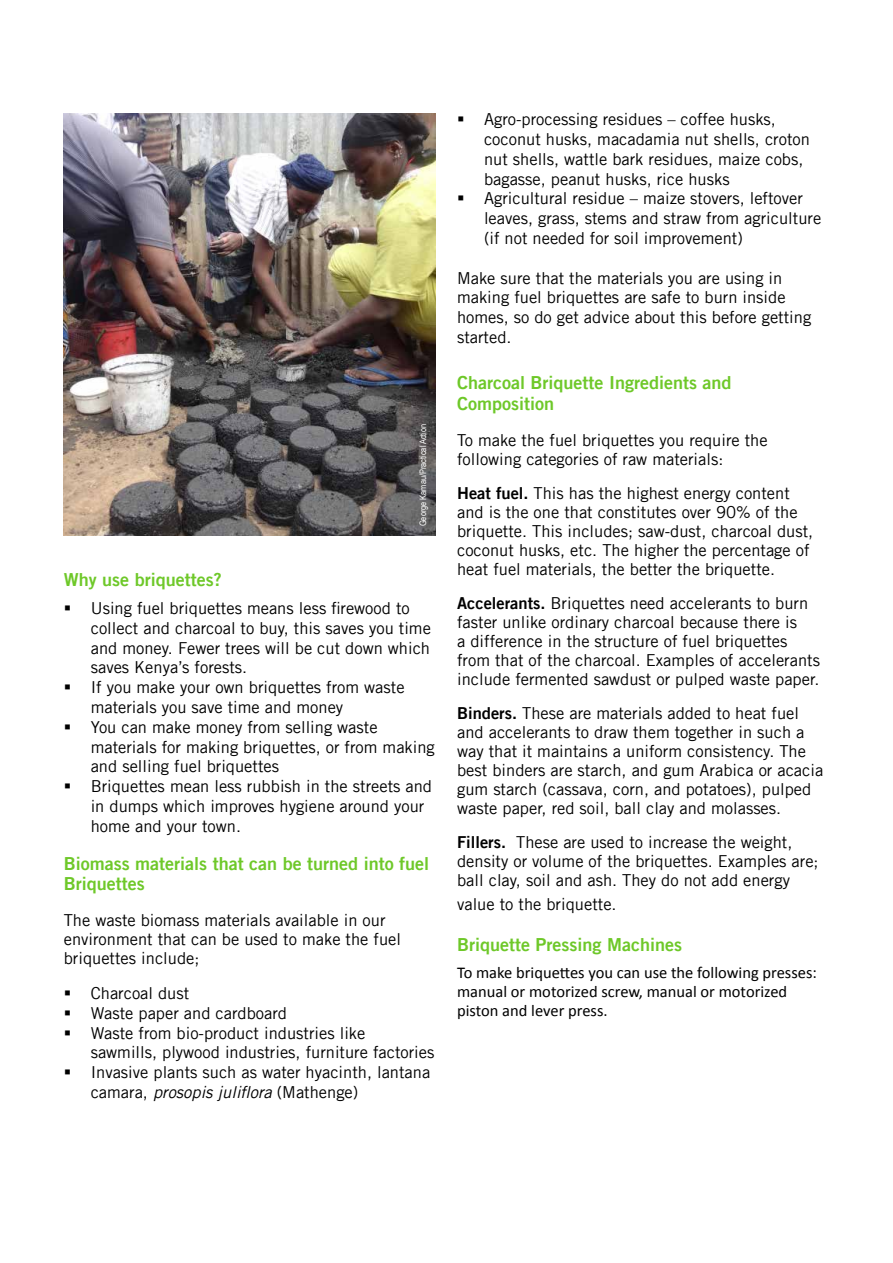
<style>
.page{position:relative;width:893px;height:1263px;background:#fff}
.page>*{position:absolute;margin:0;border:0;box-sizing:border-box;transform-origin:0 0}
.t1{font:18px/20.7px "Trade Gothic Bold Two";color:#6ec829}
.t2{font:16.5px/19.8px "Trade Gothic";color:#000}
.t3{font:16.5px/19px "Calibri";color:#000}
.t4{font:9px "Arial Narrow";color:#fff}
.s1{font-style:italic}
.s2{font-family:"Trade Gothic Bold Two"}
</style>
<div class="page">
<img style="left:64px;top:113px;width:372px;height:422px">
<p class="t4" style="left:416px;top:526px;width:104px;rotate:-90deg">George Kamau/Practical Action</p>
<p class="t1" style="left:64px;top:568px;width:159px">Why use briquettes?</p>
<p class="t2" style="left:91px;top:598px;width:342px;text-indent:-27px">▪ Using fuel briquettes means less firewood to collect and charcoal to buy, this saves you time and money. Fewer trees will be cut down which saves Kenya’s forests.</p>
<p class="t2" style="left:91px;top:677px;width:315px;text-indent:-27px">▪ If you make your own briquettes from waste materials you save time and money</p>
<p class="t2" style="left:91px;top:717px;width:346px;text-indent:-27px">▪ You can make money from selling waste materials for making briquettes, or from making and selling fuel briquettes</p>
<p class="t2" style="left:91px;top:776px;width:343px;text-indent:-27px">▪ Briquettes mean less rubbish in the streets and in dumps which improves hygiene around your home and your town.</p>
<p class="t1" style="left:64px;top:852px;width:367px">Biomass materials that can be turned into fuel<br>Briquettes</p>
<p class="t2" style="left:64px;top:910px;width:339px;line-height:19px">The waste biomass materials available in our environment that can be used to make the fuel briquettes include;</p>
<p class="t2" style="left:64px;top:983px;width:127px">▪ Charcoal dust</p>
<p class="t2" style="left:64px;top:1003px;width:225px">▪ Waste paper and cardboard</p>
<p class="t2" style="left:91px;top:1022px;width:345px;text-indent:-27px">▪ Waste from bio-product industries like sawmills, plywood industries, furniture factories</p>
<p class="t2" style="left:91px;top:1062px;width:341px;text-indent:-27px">▪ Invasive plants such as water hyacinth, lantana camara, <span class="s1">prosopis juliflora</span> (Mathenge)</p>
<p class="t2" style="left:484px;top:109px;width:327px;text-indent:-27px">▪ Agro-processing residues – coffee husks, coconut husks, macadamia nut shells, croton nut shells, wattle bark residues, maize cobs, bagasse, peanut husks, rice husks</p>
<p class="t2" style="left:484px;top:188px;width:339px;text-indent:-27px">▪ Agricultural residue – maize stovers, leftover leaves, grass, stems and straw from agriculture (if not needed for soil improvement)</p>
<p class="t2" style="left:457px;top:268px;width:356px">Make sure that the materials you are using in making fuel briquettes are safe to burn inside homes, so do get advice about this before getting started.</p>
<p class="t1" style="left:457px;top:372px;width:276px">Charcoal Briquette Ingredients and<br>Composition</p>
<p class="t2" style="left:457px;top:430px;width:312px;line-height:19px">To make the fuel briquettes you require the following categories of raw materials:</p>
<p class="t2" style="left:457px;top:483px;width:358px;line-height:18.9px"><span class="s2">Heat fuel.</span> This has the highest energy content and is the one that constitutes over 90% of the briquette. This includes; saw-dust, charcoal dust, coconut husks, etc. The higher the percentage of heat fuel materials, the better the briquette.</p>
<p class="t2" style="left:457px;top:593px;width:364px;line-height:18.9px"><span class="s2">Accelerants.</span> Briquettes need accelerants to burn faster unlike ordinary charcoal because there is<br>a difference in the structure of fuel briquettes from that of the charcoal. Examples of accelerants include fermented sawdust or pulped waste paper.</p>
<p class="t2" style="left:457px;top:703px;width:368px;line-height:18.9px"><span class="s2">Binders.</span> These are materials added to heat fuel and accelerants to draw them together in such a way that it maintains a uniform consistency. The best binders are starch, and gum Arabica or acacia gum starch (cassava, corn, and potatoes), pulped waste paper, red soil, ball clay and molasses.</p>
<p class="t2" style="left:457px;top:832px;width:363px;line-height:18.9px"><span class="s2">Fillers.</span> These are used to increase the weight, density or volume of the briquettes. Examples are; ball clay, soil and ash. They do not add energy</p>
<p class="t2" style="left:457px;top:894px;width:161px">value to the briquette.</p>
<p class="t1" style="left:457px;top:934px;width:226px">Briquette Pressing Machines</p>
<p class="t3" style="left:457px;top:963px;width:361px">To make briquettes you can use the following presses: manual or motorized screw, manual or motorized piston and lever press.</p>
</div>
